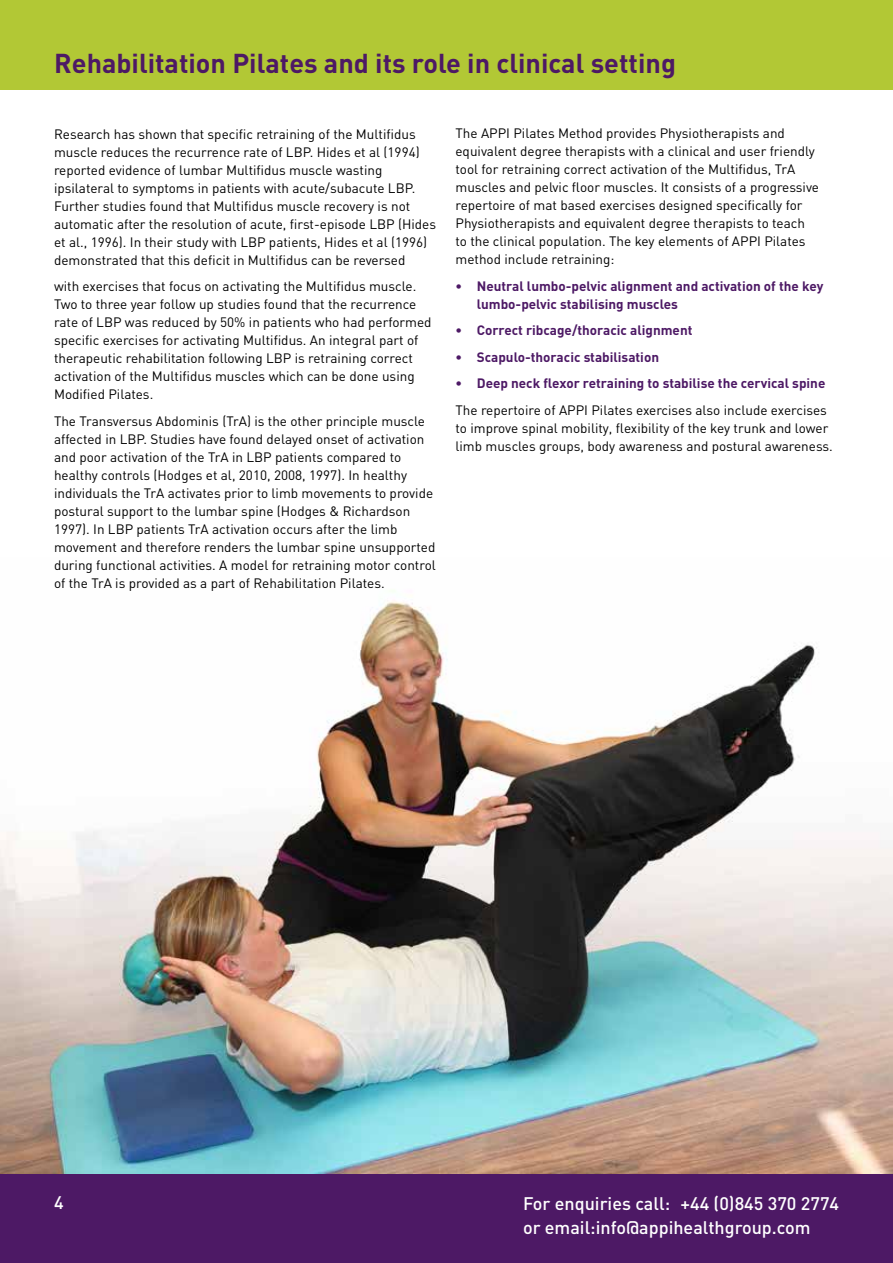
<style>
.page{position:relative;width:893px;height:1263px;background:#fff}
.page>*{position:absolute;margin:0;border:0;box-sizing:border-box;transform-origin:0 0}
.t1{font:700 27px "DIN";color:#4d1965}
.t2{font:500 18px/24px "DIN";color:#fff}
.t3{font:13.5px/18px "DIN";color:#000}
.t4{font:700 13.5px/18px "DIN";color:#4d1965}
</style>
<div class="page">
<div style="left:0;top:0;width:893px;height:89px;background:#b2c835"></div>
<div style="left:0;top:1174px;width:893px;height:89px;background:#4d1965"></div>
<img style="left:0;top:590px;width:893px;height:584px">
<h1 class="t1" style="left:54px;top:46px;width:623px">Rehabilitation Pilates and its role in clinical setting</h1>
<p class="t3" style="left:54px;top:124px;width:384px">Research has shown that specific retraining of the Multifidus muscle reduces the recurrence rate of LBP. Hides et al (1994) reported evidence of lumbar Multifidus muscle wasting ipsilateral to symptoms in patients with acute/subacute LBP.<br>Further studies found that Multifidus muscle recovery is not automatic after the resolution of acute, first-episode LBP (Hides et al., 1996). In their study with LBP patients, Hides et al (1996) demonstrated that this deficit in Multifidus can be reversed</p>
<p class="t3" style="left:54px;top:277px;width:379px">with exercises that focus on activating the Multifidus muscle.<br>Two to three year follow up studies found that the recurrence rate of LBP was reduced by 50% in patients who had performed specific exercises for activating Multifidus. An integral part of therapeutic rehabilitation following LBP is retraining correct activation of the Multifidus muscles which can be done using Modified Pilates.</p>
<p class="t3" style="left:54px;top:411px;width:383px">The Transversus Abdominis (TrA) is the other principle muscle affected in LBP. Studies have found delayed onset of activation and poor activation of the TrA in LBP patients compared to healthy controls (Hodges et al, 2010, 2008, 1997). In healthy individuals the TrA activates prior to limb movements to provide postural support to the lumbar spine (Hodges &amp; Richardson 1997). In LBP patients TrA activation occurs after the limb movement and therefore renders the lumbar spine unsupported during functional activities. A model for retraining motor control of the TrA is provided as a part of Rehabilitation Pilates.</p>
<p class="t3" style="left:455px;top:124px;width:365px">The APPI Pilates Method provides Physiotherapists and equivalent degree therapists with a clinical and user friendly tool for retraining correct activation of the Multifidus, TrA muscles and pelvic floor muscles. It consists of a progressive repertoire of mat based exercises designed specifically for Physiotherapists and equivalent degree therapists to teach to the clinical population. The key elements of APPI Pilates method include retraining:</p>
<p class="t4" style="left:477px;top:276px;width:348px;text-indent:-21px">• Neutral lumbo-pelvic alignment and activation of the key lumbo-pelvic stabilising muscles</p>
<p class="t4" style="left:455px;top:321px;width:239px">• Correct ribcage/thoracic alignment</p>
<p class="t4" style="left:455px;top:347px;width:205px">• Scapulo-thoracic stabilisation</p>
<p class="t4" style="left:455px;top:374px;width:371px">• Deep neck flexor retraining to stabilise the cervical spine</p>
<p class="t3" style="left:455px;top:401px;width:379px">The repertoire of APPI Pilates exercises also include exercises to improve spinal mobility, flexibility of the key trunk and lower limb muscles groups, body awareness and postural awareness.</p>
<h2 class="t2" style="left:54px;top:1190px;width:11px">4</h2>
<h2 class="t2" style="left:523px;top:1190px;width:318px">For enquiries call: +44 (0)845 370 2774 or email:info@appihealthgroup.com</h2>
</div>
